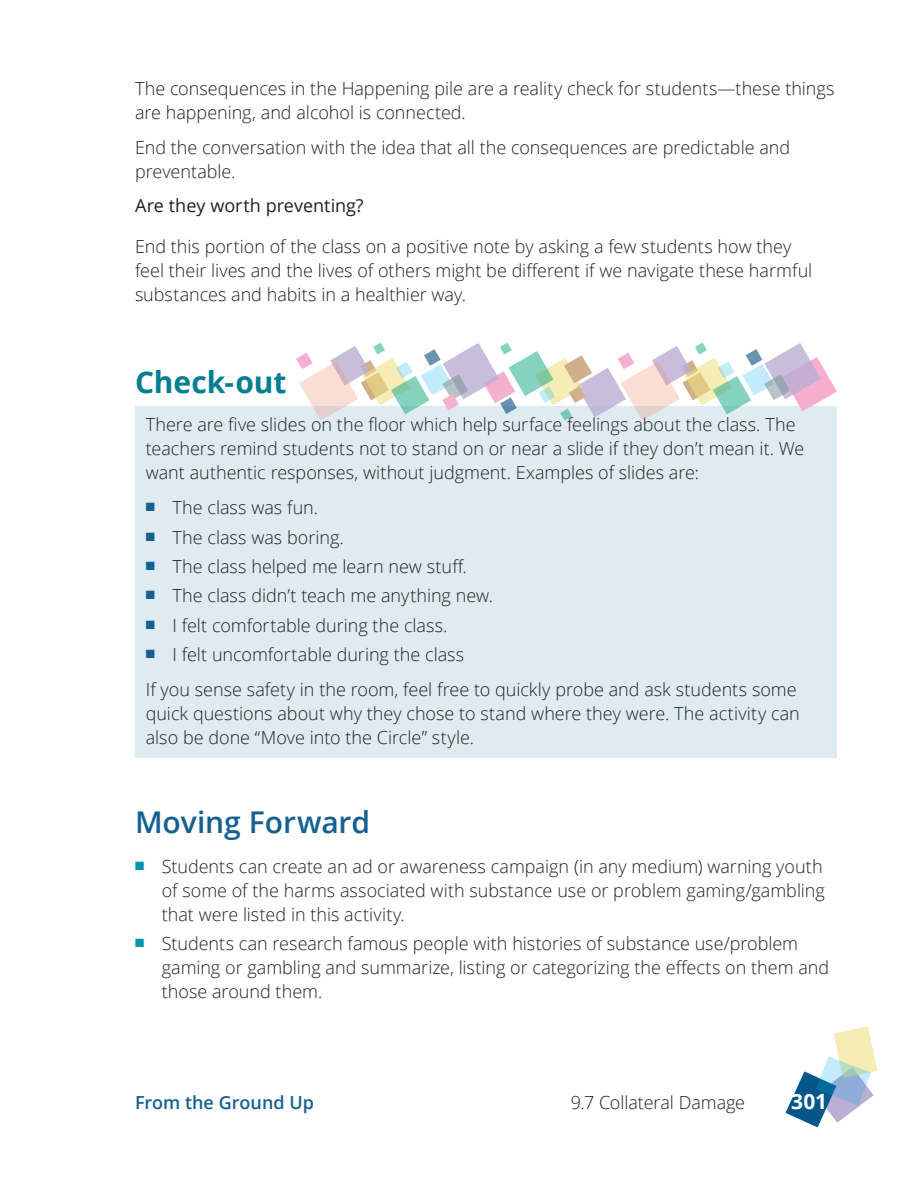
<style>
.page{position:relative;width:918px;height:1188px;background:#fff}
.page>*{position:absolute;margin:0;border:0;box-sizing:border-box;transform-origin:0 0}
.H1_Head_Blue{font:600 30px "Open Sans";color:#156090}
.H1_Head_Green_Checkout{font:700 30px "Open Sans";letter-spacing:-.005em;color:#007f92}
.t1{font:700 21px "Open Sans";color:#fff}
.Body{font:300 18px/24px "Open Sans";color:#231f20}
.Ask_Question{font:18px "Open Sans";color:#231f20}
.t2{font:600 18px "Open Sans";color:#156090}
</style>
<div class="page">
<svg style="left:786px;top:1026px;width:92px;height:101px"></svg>
<div style="left:135px;top:407px;width:702px;height:351px;background:#deecf1"></div>
<svg style="left:296px;top:343px;width:541px;height:78px"></svg>
<p class="Body" style="left:135px;top:76px;width:701px">The consequences in the Happening pile are a reality check for students—these things are happening, and alcohol is connected.</p>
<p class="Body" style="left:135px;top:135px;width:657px">End the conversation with the idea that all the consequences are predictable and preventable.</p>
<p class="Ask_Question" style="left:135px;top:194px;width:230px">Are they worth preventing?</p>
<p class="Body" style="left:135px;top:234px;width:679px">End this portion of the class on a positive note by asking a few students how they feel their lives and the lives of others might be different if we navigate these harmful substances and habits in a healthier way.</p>
<p class="H1_Head_Green_Checkout" style="left:135px;top:361px;width:153px">Check-out</p>
<p class="Body" style="left:146px;top:412px;width:660px">There are five slides on the floor which help surface feelings about the class. The teachers remind students not to stand on or near a slide if they don’t mean it. We want authentic responses, without judgment. Examples of slides are:</p>
<p class="Body" style="left:146px;top:495px;width:174px"><sup>■</sup> The class was fun.</p>
<p class="Body" style="left:146px;top:525px;width:200px"><sup>■</sup> The class was boring.</p>
<p class="Body" style="left:146px;top:554px;width:322px"><sup>■</sup> The class helped me learn new stuff.</p>
<p class="Body" style="left:146px;top:583px;width:349px"><sup>■</sup> The class didn’t teach me anything new.</p>
<p class="Body" style="left:146px;top:613px;width:303px"><sup>■</sup> I felt comfortable during the class.</p>
<p class="Body" style="left:146px;top:642px;width:320px"><sup>■</sup> I felt uncomfortable during the class</p>
<p class="Body" style="left:146px;top:677px;width:656px">If you sense safety in the room, feel free to quickly probe and ask students some quick questions about why they chose to stand where they were. The activity can also be done “Move into the Circle” style.</p>
<p class="H1_Head_Blue" style="left:135px;top:801px;width:237px">Moving Forward</p>
<p class="Body" style="left:162px;top:854px;width:665px;text-indent:-27px"><sup>■</sup> Students can create an ad or awareness campaign (in any medium) warning youth of some of the harms associated with substance use or problem gaming/gambling that were listed in this activity.</p>
<p class="Body" style="left:162px;top:931px;width:669px;text-indent:-27px"><sup>■</sup> Students can research famous people with histories of substance use/problem gaming or gambling and summarize, listing or categorizing the effects on them and those around them.</p>
<p class="t2" style="left:135px;top:1090px;width:181px">From the Ground Up</p>
<p class="Body" style="left:571px;top:1090px;width:176px">9.7 Collateral Damage</p>
<p class="t1" style="left:791px;top:1087px;width:37px">301</p>
</div>
